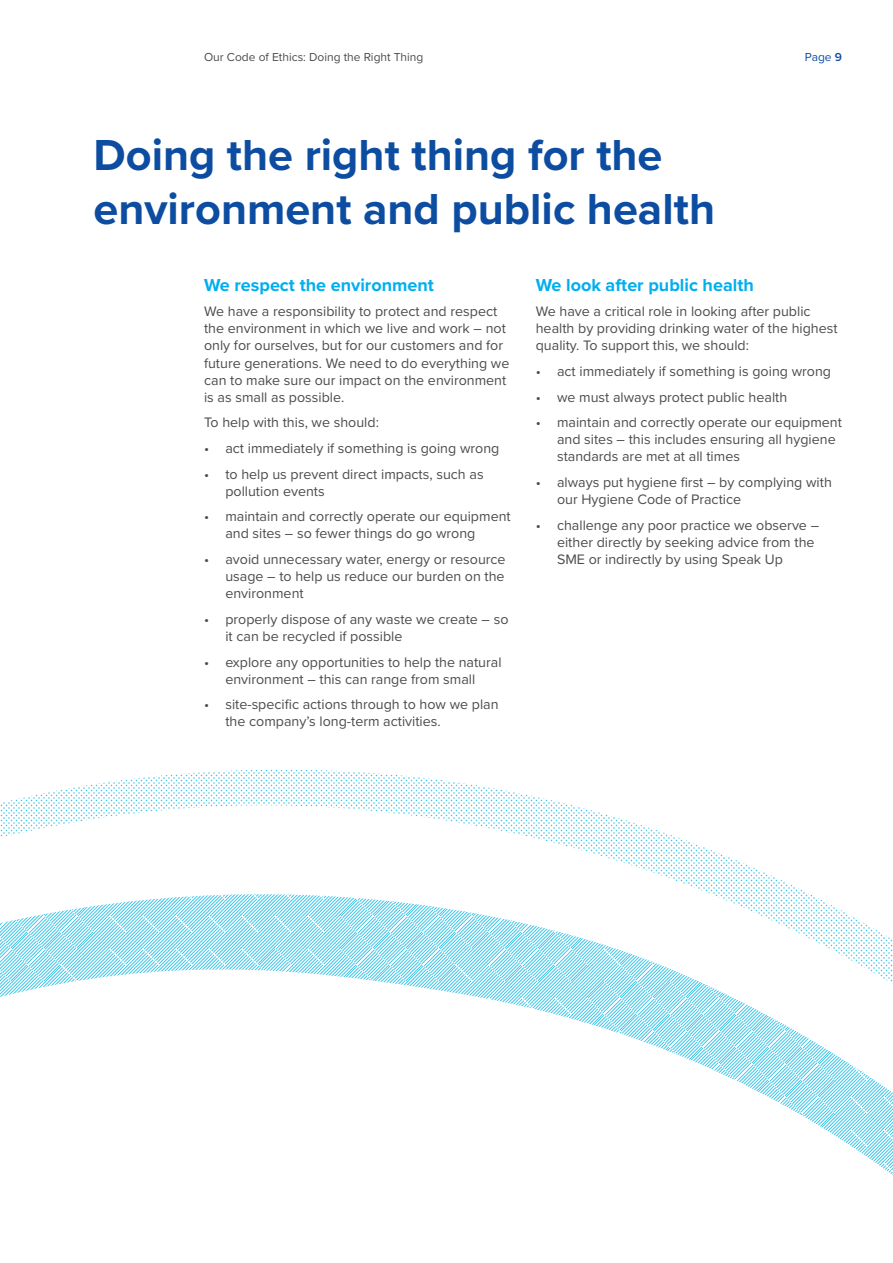
<style>
.page{position:relative;width:893px;height:1263px;background:#fff}
.page>*{position:absolute;margin:0;border:0;box-sizing:border-box;transform-origin:0 0}
.t1{font:700 45px/54px "Proxima Nova";color:#0d4da1}
.t2{font:700 18px "Proxima Nova";color:#00aeef}
.t3{font:14.25px/17.1px "Proxima Nova";color:#4b4c4d}
.t4{font:12px "Proxima Nova";color:#4b4c4d}
.t5{font:12px "Proxima Nova";color:#0d4da1}
.s1{font-weight:600}
</style>
<div class="page">
<svg style="left:0;top:769px;width:723px;height:87px"></svg>
<svg style="left:0;top:856px;width:893px;height:320px"></svg>
<p class="t4" style="left:204px;top:48px;width:221px">Our Code of Ethics: Doing the Right Thing</p>
<p class="t5" style="left:805px;top:48px;width:39px">Page <span class="s1">9</span></p>
<h1 class="t1" style="left:94px;top:127px;width:623px">Doing the right thing for the environment and public health</h1>
<p class="t2" style="left:204px;top:271px;width:231px">We respect the environment</p>
<p class="t3" style="left:204px;top:302px;width:307px">We have a responsibility to protect and respect the environment in which we live and work – not only for ourselves, but for our customers and for future generations. We need to do everything we can to make sure our impact on the environment is as small as possible.</p>
<p class="t3" style="left:204px;top:413px;width:176px">To help with this, we should:</p>
<p class="t3" style="left:204px;top:439px;width:297px">• act immediately if something is going wrong</p>
<p class="t3" style="left:225px;top:465px;width:260px;text-indent:-21px">• to help us prevent direct impacts, such as pollution events</p>
<p class="t3" style="left:225px;top:507px;width:287px;text-indent:-21px">• maintain and correctly operate our equipment and sites – so fewer things do go wrong</p>
<p class="t3" style="left:225px;top:550px;width:282px;text-align:justify;text-indent:-21px">• avoid unnecessary water, energy or resource usage – to help us reduce our burden on the environment</p>
<p class="t3" style="left:225px;top:610px;width:285px;text-indent:-21px">• properly dispose of any waste we create – so it can be recycled if possible</p>
<p class="t3" style="left:204px;top:653px;width:299px;text-align:center">• explore any opportunities to help the natural environment – this can range from small</p>
<p class="t3" style="left:225px;top:695px;width:275px;text-indent:-21px">• site-specific actions through to how we plan the company’s long-term activities.</p>
<p class="t2" style="left:536px;top:271px;width:220px">We look after public health</p>
<p class="t3" style="left:536px;top:302px;width:303px">We have a critical role in looking after public health by providing drinking water of the highest quality. To support this, we should:</p>
<p class="t3" style="left:536px;top:362px;width:297px">• act immediately if something is going wrong</p>
<p class="t3" style="left:536px;top:388px;width:253px">• we must always protect public health</p>
<p class="t3" style="left:557px;top:413px;width:286px;text-indent:-21px">• maintain and correctly operate our equipment and sites – this includes ensuring all hygiene standards are met at all times</p>
<p class="t3" style="left:557px;top:473px;width:276px;text-indent:-21px">• always put hygiene first – by complying with our Hygiene Code of Practice</p>
<p class="t3" style="left:557px;top:516px;width:264px;text-indent:-21px">• challenge any poor practice we observe – either directly by seeking advice from the<br>SME or indirectly by using Speak Up</p>
</div>
